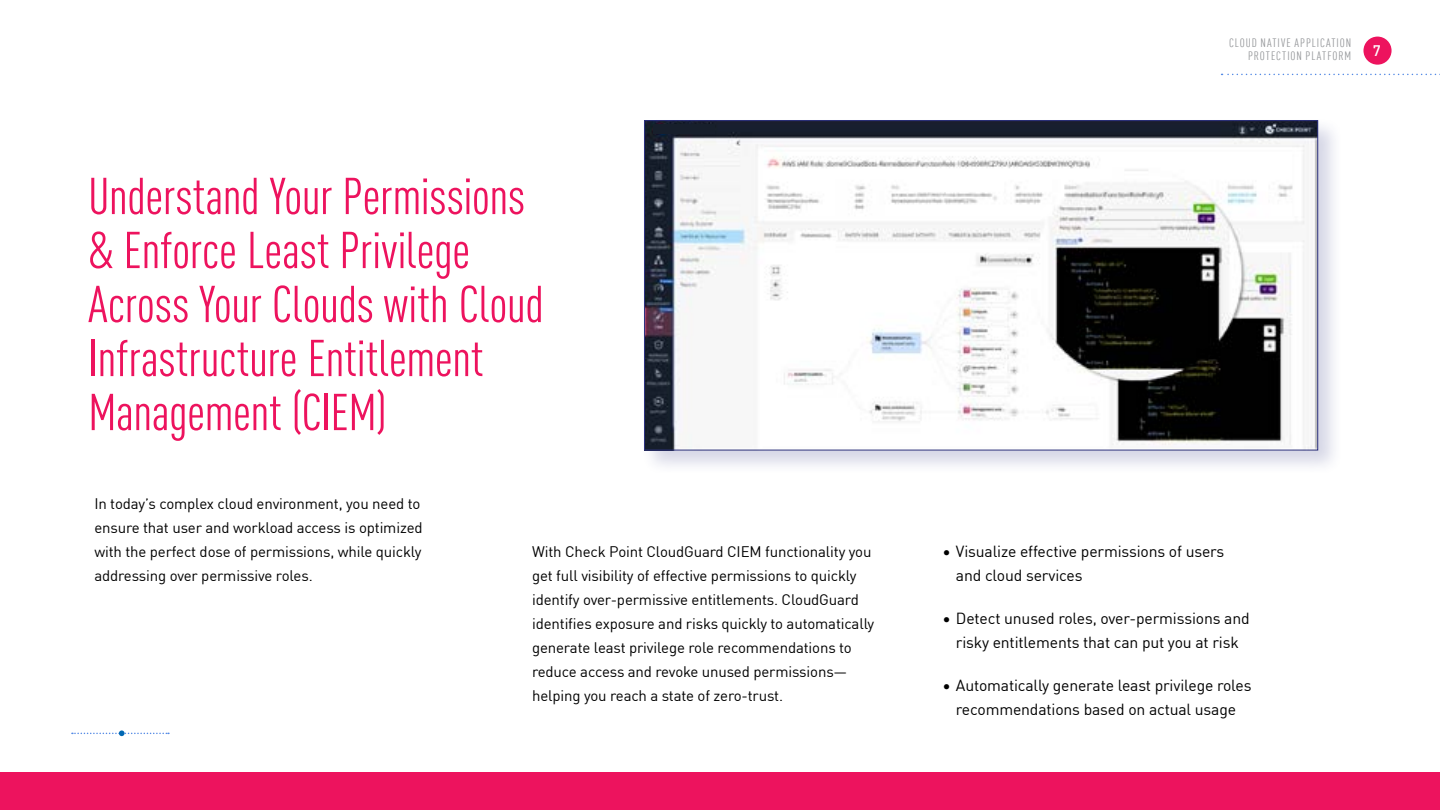
<style>
.page{position:relative;width:1440px;height:810px;background:#fff}
.page>*{position:absolute;margin:0;border:0;box-sizing:border-box;transform-origin:0 0}
.t1{font:condensed 51px/54px "DIN Pro";letter-spacing:-.01em;color:#ed135e}
.t2{font:15.75px/24px "DIN Pro";letter-spacing:-.01em;color:#000;text-align:center}
.t3{font:15px/24px "DIN Pro";letter-spacing:-.01em;color:#000}
.t4{font:500 15px "DIN Pro";color:#fff}
.t5{font:condensed 12px/13.5px "DIN Pro";letter-spacing:.075em;color:#939598;text-align:right}
</style>
<div class="page">
<svg style="left:1222px;top:74px;width:218px;height:1px"></svg>
<div style="left:1363px;top:37px;width:29px;height:28px;background:#ed135e;border-radius:50%"></div>
<svg style="left:72px;top:730px;width:97px;height:6px"></svg>
<div style="left:641px;top:117px;width:702px;height:358px;background:#2e3382;opacity:.2"></div>
<img style="left:646px;top:122px;width:670px;height:326px">
<div style="left:653px;top:124px;width:61px;height:10px;background:#171f2c"></div>
<div style="left:0;top:772px;width:1440px;height:38px;background:#ed135e"></div>
<h1 class="t1" style="left:88px;top:166px;width:457px">Understand Your Permissions &amp; Enforce Least Privilege<br>Across Your Clouds with Cloud<br>Infrastructure Entitlement<br>Management (CIEM)</h1>
<p class="t3" style="left:94px;top:491px;width:330px">In today’s complex cloud environment, you need to ensure that user and workload access is optimized with the perfect dose of permissions, while quickly addressing over permissive roles.</p>
<p class="t3" style="left:532px;top:538px;width:344px">With Check Point CloudGuard CIEM functionality you get full visibility of effective permissions to quickly identify over-permissive entitlements. CloudGuard identifies exposure and risks quickly to automatically generate least privilege role recommendations to reduce access and revoke unused permissions— helping you reach a state of zero-trust.</p>
<p class="t5" style="left:1229px;top:35px;width:124px">CLOUD NATIVE APPLICATION<br>PROTECTION PLATFORM</p>
<p class="t4" style="left:1373px;top:39px;width:9px">7</p>
<p class="t2" style="left:956px;top:539px;width:270px;text-align:left;text-indent:-13px">∙ Visualize effective permissions of users and cloud services</p>
<p class="t2" style="left:942px;top:606px;width:309px">∙ Detect unused roles, over-permissions and risky entitlements that can put you at risk</p>
<p class="t2" style="left:942px;top:673px;width:311px">∙ Automatically generate least privilege roles recommendations based on actual usage</p>
</div>
